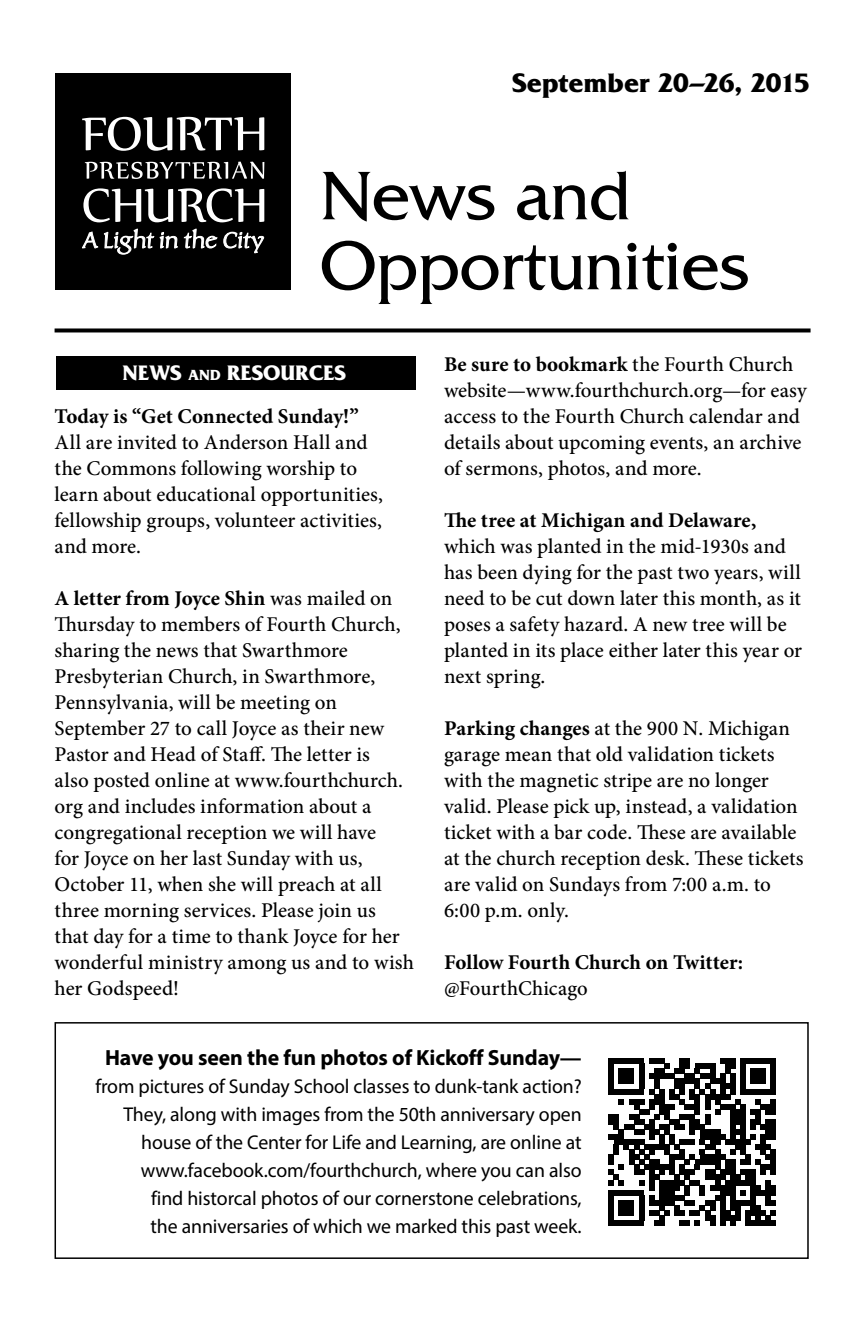
<style>
.page{position:relative;width:864px;height:1332px;background:#fff}
.page>*{position:absolute;margin:0;border:0;box-sizing:border-box;transform-origin:0 0}
.t1{font:72px/70px "Friz Quadrata Std";color:#000}
.t2{font:700 28px "Friz Quadrata Std";letter-spacing:.005em;color:#000}
.t3{font:700 22px "Myriad Pro";letter-spacing:-.005em;color:#000}
.t4{font:700 22px "Friz Quadrata Std";color:#fff}
.t5{font:500 21px/26px "Minion Pro";letter-spacing:.005em;color:#000}
.t6{font:700 21px "Minion Pro";letter-spacing:.005em;color:#000}
.t7{font:20px/28px "Myriad Pro";letter-spacing:-.005em;color:#000;text-align:right}
.s1{font-size:15.4px}
.s2{font-weight:700}
</style>
<div class="page">
<svg style="left:55px;top:328px;width:756px;height:4px;background:#1e1e1e"></svg>
<div style="left:56px;top:73px;width:235px;height:216px;background:#000"></div>
<svg style="left:82px;top:232px;width:16px;height:16px"></svg>
<svg style="left:104px;top:229px;width:50px;height:25px"></svg>
<svg style="left:160px;top:232px;width:18px;height:17px"></svg>
<svg style="left:184px;top:229px;width:33px;height:20px"></svg>
<svg style="left:224px;top:231px;width:40px;height:22px"></svg>
<svg style="left:82px;top:117px;width:182px;height:34px"></svg>
<svg style="left:83px;top:188px;width:181px;height:34px"></svg>
<svg style="left:85px;top:162px;width:179px;height:17px"></svg>
<div style="left:55px;top:1022px;width:754px;height:237px;border:2px solid #000"></div>
<svg style="left:609px;top:1064px;width:167px;height:162px"></svg>
<div style="left:609px;top:1059px;width:35px;height:5px;background:#000"></div>
<div style="left:649px;top:1059px;width:15px;height:5px;background:#000"></div>
<div style="left:680px;top:1059px;width:10px;height:5px;background:#000"></div>
<div style="left:720px;top:1059px;width:15px;height:5px;background:#000"></div>
<div style="left:740px;top:1059px;width:36px;height:5px;background:#000"></div>
<div style="left:56px;top:356px;width:360px;height:34px;background:#000"></div>
<h2 class="t2" style="left:512px;top:68px;width:299px">September 20–26, 2015</h2>
<h1 class="t1" style="left:320px;top:161px;width:431px">News and<br>Opportunities</h1>
<p class="t4" style="left:123px;top:360px;width:225px">NEWS <span class="s1">and</span> RESOURCES</p>
<p class="t6" style="left:55px;top:402px;width:306px">Today is “Get Connected Sunday!”</p>
<p class="t5" style="left:55px;top:430px;width:330px">All are invited to Anderson Hall and the Commons following worship to learn about educational opportunities, fellowship groups, volunteer activities, and more.</p>
<p class="t5" style="left:55px;top:586px;width:361px"><span class="s2">A letter from Joyce Shin</span> was mailed on Thursday to members of Fourth Church, sharing the news that Swarthmore Presbyterian Church, in Swarthmore, Pennsylvania, will be meeting on September 27 to call Joyce as their new Pastor and Head of Staff. The letter is<br>also posted online at www.fourthchurch. org and includes information about a congregational reception we will have<br>for Joyce on her last Sunday with us, October 11, when she will preach at all three morning services. Please join us that day for a time to thank Joyce for her wonderful ministry among us and to wish her Godspeed!</p>
<p class="t5" style="left:444px;top:352px;width:364px"><span class="s2">Be sure to bookmark</span> the Fourth Church website—www.fourthchurch.org—for easy access to the Fourth Church calendar and details about upcoming events, an archive of sermons, photos, and more.</p>
<p class="t6" style="left:444px;top:506px;width:314px">The tree at Michigan and Delaware,</p>
<p class="t5" style="left:444px;top:534px;width:360px">which was planted in the mid-1930s and has been dying for the past two years, will need to be cut down later this month, as it poses a safety hazard. A new tree will be planted in its place either later this year or next spring.</p>
<p class="t5" style="left:444px;top:716px;width:361px"><span class="s2">Parking changes</span> at the 900 N. Michigan garage mean that old validation tickets with the magnetic stripe are no longer valid. Please pick up, instead, a validation ticket with a bar code. These are available at the church reception desk. These tickets are valid on Sundays from 7:00 a.m. to 6:00 p.m. only.</p>
<p class="t6" style="left:444px;top:948px;width:301px">Follow Fourth Church on Twitter:</p>
<p class="t5" style="left:444px;top:976px;width:145px">@FourthChicago</p>
<p class="t3" style="left:105px;top:1043px;width:478px">Have you seen the fun photos of Kickoff Sunday—</p>
<p class="t7" style="left:95px;top:1072px;width:488px">from pictures of Sunday School classes to dunk-tank action?<br>They, along with images from the 50th anniversary open house of the Center for Life and Learning, are online at www.facebook.com/fourthchurch, where you can also<br>find historcal photos of our cornerstone celebrations,<br>the anniversaries of which we marked this past week.</p>
</div>
